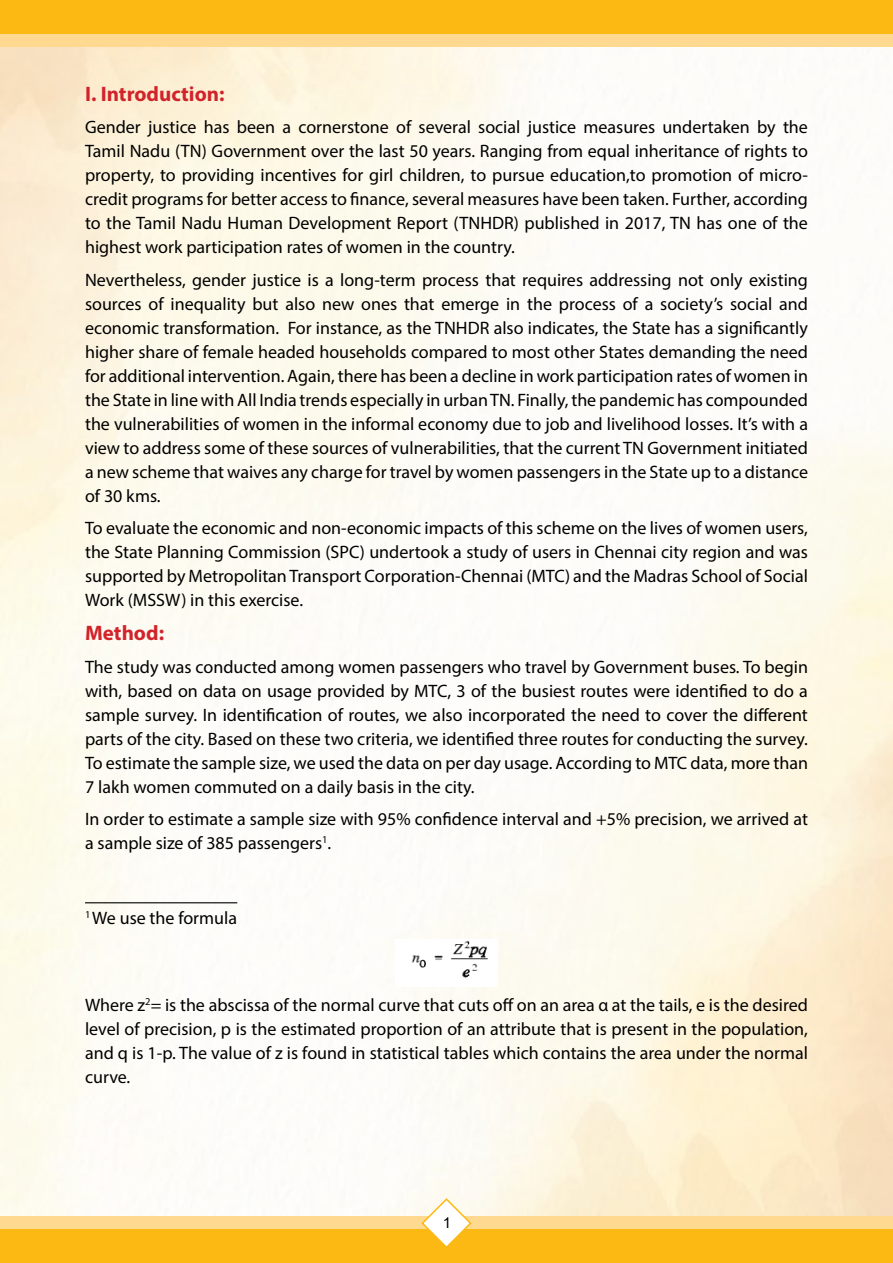
<style>
.page{position:relative;width:893px;height:1263px;background:#fff}
.page>*{position:absolute;margin:0;border:0;box-sizing:border-box;transform-origin:0 0}
.t1{font:700 21px "Myriad Pro";color:#d2232a}
.t2{font:18px/24px "Myriad Pro";color:#000;text-align:justify}
.t3{font:15px "Arial";color:#000}
</style>
<div class="page">
<div style="left:0;top:0;width:893px;height:34px;background:#fdb913"></div>
<div style="left:0;top:34px;width:893px;height:13px;background:#ffd990"></div>
<div style="left:0;top:1229px;width:893px;height:34px;background:#fdb913"></div>
<div style="left:0;top:1216px;width:893px;height:13px;background:#ffd990"></div>
<svg style="left:420px;top:1197px;width:53px;height:49px"></svg>
<img style="left:411px;top:940px;width:77px;height:38px">
<hr style="left:85px;top:902px;width:152px;height:1px;background:#000">
<p class="t1" style="left:85px;top:80px;width:141px">I. Introduction:</p>
<p class="t2" style="left:85px;top:115px;width:724px">Gender justice has been a cornerstone of several social justice measures undertaken by the Tamil Nadu (TN) Government over the last 50 years. Ranging from equal inheritance of rights to property, to providing incentives for girl children, to pursue education,to promotion of micro&shy;credit programs for better access to finance, several measures have been taken. Further, according to the Tamil Nadu Human Development Report (TNHDR) published in 2017, TN has one of the highest work participation rates of women in the country.</p>
<p class="t2" style="left:85px;top:267px;width:724px">Nevertheless, gender justice is a long-term process that requires addressing not only existing sources of inequality but also new ones that emerge in the process of a society’s social and economic transformation. For instance, as the TNHDR also indicates, the State has a significantly higher share of female headed households compared to most other States demanding the need for additional intervention. Again, there has been a decline in work participation rates of women in the State in line with All India trends especially in urban TN. Finally, the pandemic has compounded the vulnerabilities of women in the informal economy due to job and livelihood losses. It’s with a view to address some of these sources of vulnerabilities, that the current TN Government initiated a new scheme that waives any charge for travel by women passengers in the State up to a distance of 30 kms.</p>
<p class="t2" style="left:85px;top:516px;width:724px">To evaluate the economic and non-economic impacts of this scheme on the lives of women users, the State Planning Commission (SPC) undertook a study of users in Chennai city region and was supported by Metropolitan Transport Corporation-Chennai (MTC) and the Madras School of Social Work (MSSW) in this exercise.</p>
<p class="t1" style="left:85px;top:619px;width:81px">Method:</p>
<p class="t2" style="left:85px;top:654px;width:724px">The study was conducted among women passengers who travel by Government buses. To begin with, based on data on usage provided by MTC, 3 of the busiest routes were identified to do a sample survey. In identification of routes, we also incorporated the need to cover the different parts of the city. Based on these two criteria, we identified three routes for conducting the survey.<br>To estimate the sample size, we used the data on per day usage. According to MTC data, more than 7 lakh women commuted on a daily basis in the city.</p>
<p class="t2" style="left:85px;top:807px;width:724px">In order to estimate a sample size with 95% confidence interval and +5% precision, we arrived at a sample size of 385 passengers<sup>1</sup>.</p>
<p class="t2" style="left:85px;top:905px;width:154px"><sup>1</sup> We use the formula</p>
<p class="t2" style="left:85px;top:992px;width:724px">Where z<sup>2</sup>= is the abscissa of the normal curve that cuts off on an area α at the tails, e is the desired level of precision, p is the estimated proportion of an attribute that is present in the population, and q is 1-p. The value of z is found in statistical tables which contains the area under the normal curve.</p>
<p class="t3" style="left:443px;top:1213px;width:10px">1</p>
</div>
